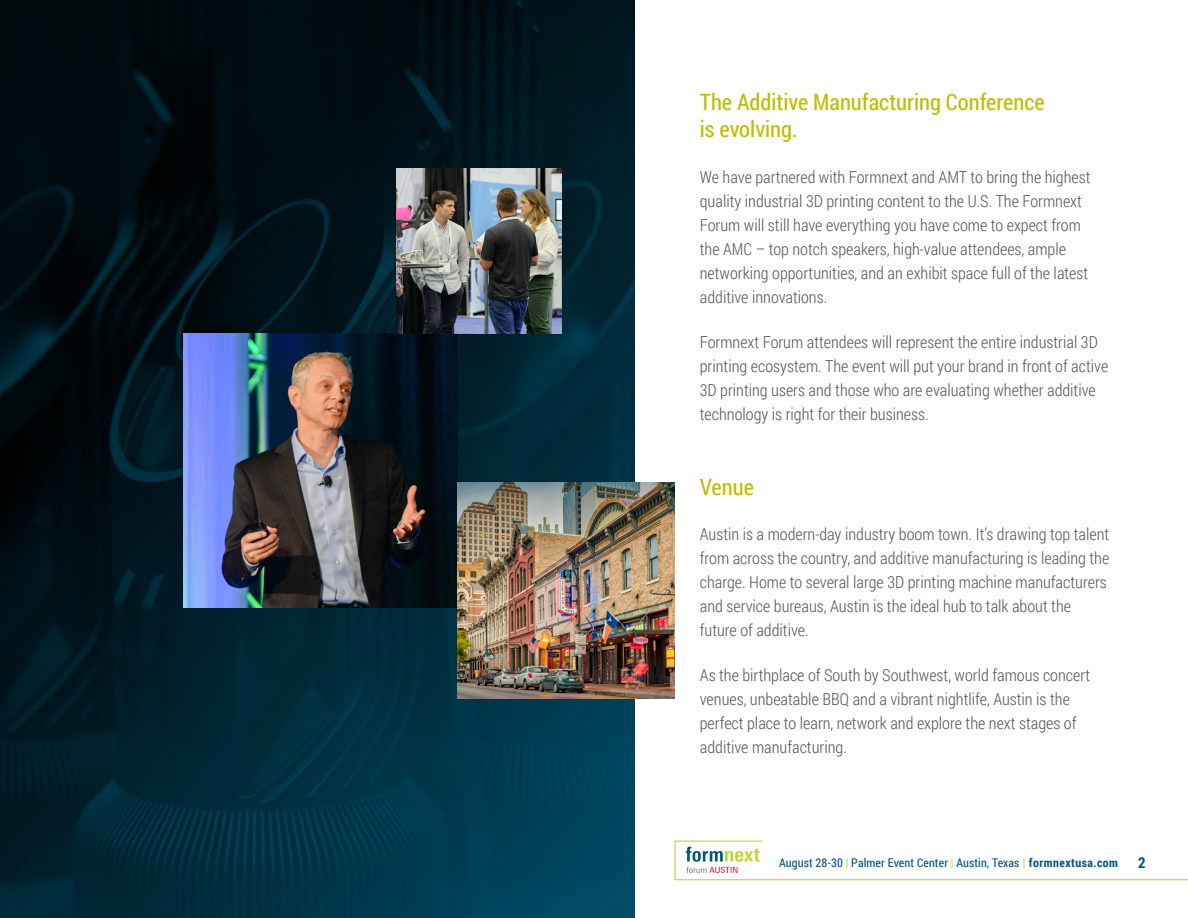
<style>
.page{position:relative;width:1188px;height:918px;background:#fff}
.page>*{position:absolute;margin:0;border:0;box-sizing:border-box;transform-origin:0 0}
.t1{font:22.5px/27px "Roboto Condensed";color:#c0bc00}
.t2{font:300 16.5px/24px "Roboto Condensed";color:#57585a}
.t3{font:700 15px "Roboto Condensed";color:#00567a}
.t4{font:12px "Roboto Condensed";letter-spacing:.01em;color:#00567a}
.s1{color:#bacc32}
.s2{font-weight:700;color:#005676}
</style>
<div class="page">
<svg style="left:674px;top:840px;width:514px;height:41px"></svg>
<img style="left:0;top:0;width:635px;height:918px">
<img style="left:183px;top:333px;width:274px;height:274px">
<img style="left:458px;top:482px;width:217px;height:217px">
<img style="left:396px;top:168px;width:165px;height:165px">
<p class="t1" style="left:700px;top:88px;width:346px">The Additive Manufacturing Conference is evolving.</p>
<p class="t2" style="left:700px;top:164px;width:392px">We have partnered with Formnext and AMT to bring the highest quality industrial 3D printing content to the U.S. The Formnext Forum will still have everything you have come to expect from the AMC – top notch speakers, high-value attendees, ample networking opportunities, and an exhibit space full of the latest additive innovations.</p>
<p class="t2" style="left:700px;top:329px;width:410px">Formnext Forum attendees will represent the entire industrial 3D printing ecosystem. The event will put your brand in front of active 3D printing users and those who are evaluating whether additive technology is right for their business.</p>
<p class="t1" style="left:700px;top:472px;width:56px">Venue</p>
<p class="t2" style="left:700px;top:522px;width:411px">Austin is a modern-day industry boom town. It’s drawing top talent from across the country, and additive manufacturing is leading the charge. Home to several large 3D printing machine manufacturers and service bureaus, Austin is the ideal hub to talk about the future of additive.</p>
<p class="t2" style="left:700px;top:663px;width:392px">As the birthplace of South by Southwest, world famous concert venues, unbeatable BBQ and a vibrant nightlife, Austin is the perfect place to learn, network and explore the next stages of additive manufacturing.</p>
<p class="t4" style="left:779px;top:854px;width:340px">August 28-30 <span class="s1">|</span> Palmer Event Center <span class="s1">|</span> Austin, Texas <span class="s1">|</span> <span class="s2">formnextusa.com</span></p>
<p class="t3" style="left:1138px;top:852px;width:9px">2</p>
</div>
